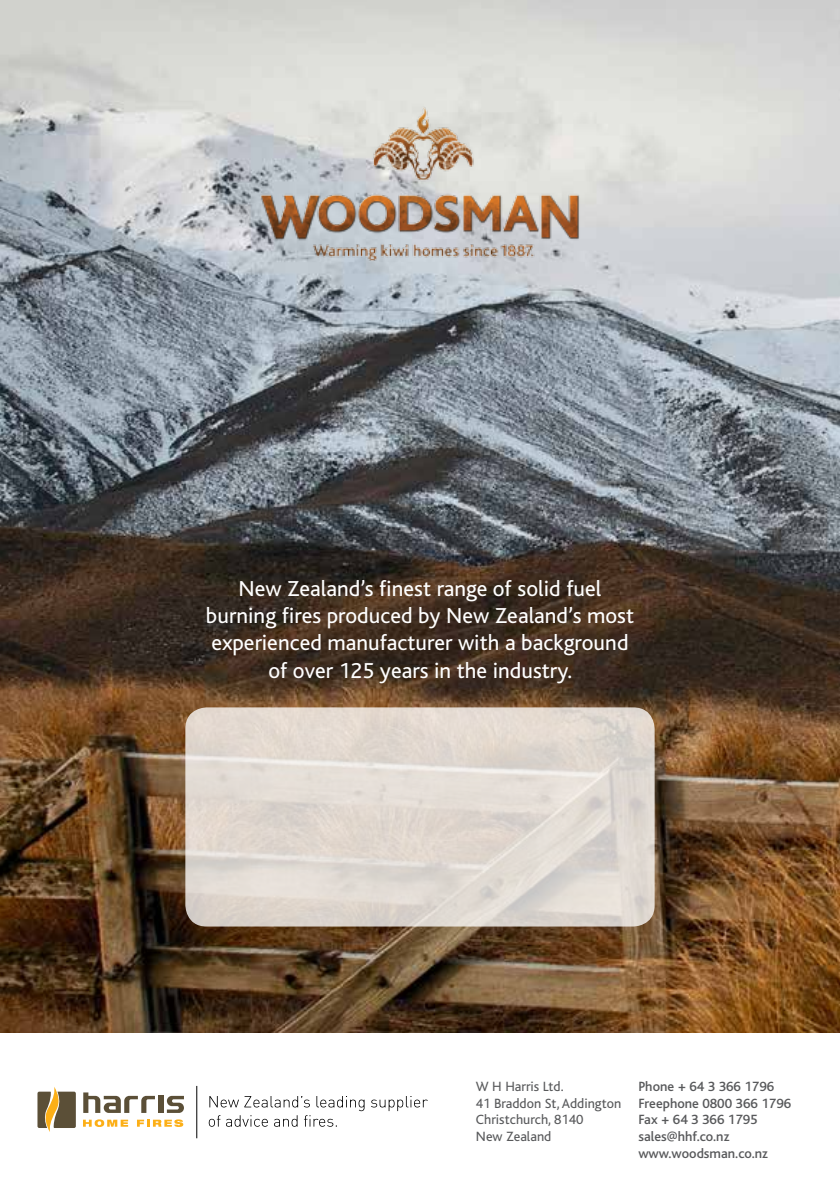
<style>
.page{position:relative;width:840px;height:1191px;background:#fff}
.page>*{position:absolute;margin:0;border:0;box-sizing:border-box;transform-origin:0 0}
.t1{font:22.6px/27.2px "Bliss";color:#fff;text-align:center}
.t2{font:500 14px/16.8px "Bliss";color:#58595b}
.t3{font:14px/16.8px "Bliss";color:#58595b}
.s1{font-weight:400}
</style>
<div class="page">
<img style="left:0;top:0;width:839px;height:1033px">
<svg style="left:83px;top:1119px;width:45px;height:8px"></svg>
<svg style="left:137px;top:1119px;width:46px;height:8px"></svg>
<svg style="left:37px;top:1087px;width:39px;height:45px"></svg>
<svg style="left:83px;top:1092px;width:72px;height:21px"></svg>
<div style="left:158px;top:1095px;width:5px;height:18px;background:#5b4f37"></div>
<svg style="left:167px;top:1095px;width:17px;height:18px"></svg>
<svg style="left:209px;top:1096px;width:218px;height:30px"></svg>
<hr style="left:196px;top:1086px;width:1px;height:52px;background:#000">
<svg style="left:185px;top:707px;width:469px;height:219px;background:#e0d8d1"></svg>
<img style="left:251px;top:99px;width:337px;height:169px">
<p class="t1" style="left:206px;top:575px;width:429px">New Zealand’s finest range of solid fuel burning fires produced by New Zealand’s most experienced manufacturer with a background of over 125 years in the industry.</p>
<p class="t3" style="left:475px;top:1078px;width:147px">W H Harris Ltd.<br>41 Braddon St, Addington<br>Christchurch, 8140<br>New Zealand</p>
<p class="t2" style="left:638px;top:1078px;width:154px">Phone + 64 3 366 1796<br>Freephone 0800 366 1796<br>Fax + 64 3 366 1795 sales<span class="s1">@</span>hhf.co.nz www.woodsman.co.nz</p>
</div>
